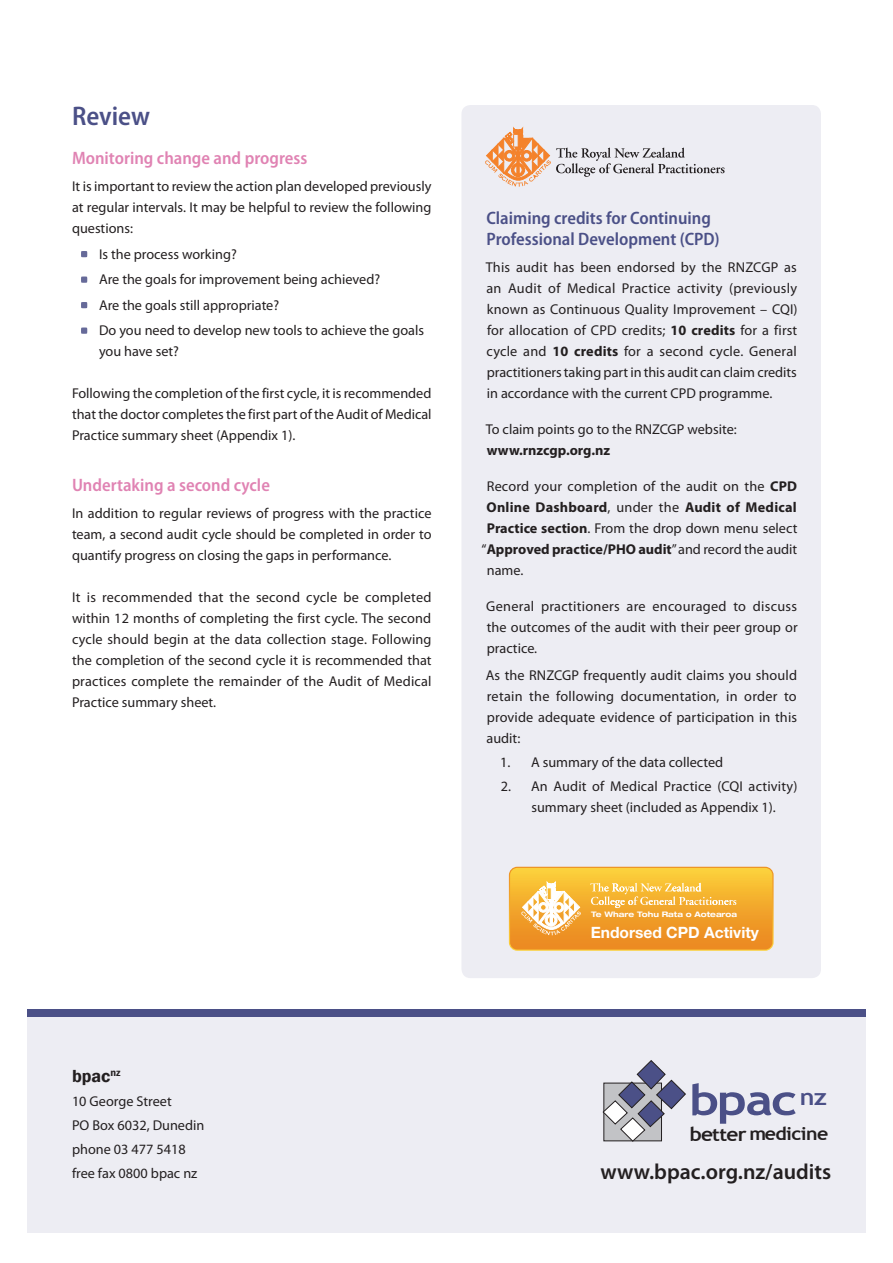
<style>
.page{position:relative;width:893px;height:1263px;background:#fff}
.page>*{position:absolute;margin:0;border:0;box-sizing:border-box;transform-origin:0 0}
.t1{font:700 42.6px "Trebuchet MS";color:#4b5087;scale:1.2 1}
.Heading_1{font:600 semi-condensed 27px "Myriad Pro";color:#4b5087}
.Heading_1-2{font:600 21.9px "Myriad Pro";color:#231f20}
.t2{font:700 18.15px "Trebuchet MS";letter-spacing:-.03em;color:#231f20;scale:1.08 1}
.Heading_2{font:600 semi-condensed 18px/21px "Myriad Pro";color:#4b5087}
.Heading_2-2{font:600 semi-condensed 18px "Myriad Pro";color:#e083b3}
.Body{font:600 18px "Franklin Gothic";color:#231f20}
.t3{font:700 15.6px "Helvetica Neue";color:#fff}
.Body-2{font:14.25px/21px "Myriad Pro";color:#231f20;text-align:justify}
.Bullet_List{font:14.25px/21px "Myriad Pro";color:#231f20}
.Indeneted_List{font:14.25px/21px "Myriad Pro";color:#231f20}
.Body-3{font:700 14.25px "Myriad Pro";color:#231f20}
.t4{font:700 expanded 7.65px "Helvetica Neue";color:#fff}
.s1{font-weight:700}
.s2{font-weight:400}
.s3{font-size:19.35px}
</style>
<div class="page">
<div style="left:27px;top:1009px;width:839px;height:224px;background:#ededf3"></div>
<div style="left:27px;top:1009px;width:839px;height:8px;background:#4b5087"></div>
<svg style="left:602px;top:1060px;width:84px;height:82px"></svg>
<div style="left:461px;top:105px;width:360px;height:873px;background:#ededf3;border-radius:9px"></div>
<svg style="left:485px;top:128px;width:240px;height:59px"></svg>
<svg style="left:509px;top:867px;width:265px;height:84px;background:#f3b140"></svg>
<svg style="left:81px;top:251px;width:6px;height:6px"></svg>
<svg style="left:81px;top:276px;width:6px;height:7px"></svg>
<svg style="left:81px;top:302px;width:6px;height:6px"></svg>
<svg style="left:81px;top:327px;width:6px;height:7px"></svg>
<p class="Heading_1" style="left:72px;top:101px;width:80px">Review</p>
<p class="Heading_2-2" style="left:72px;top:148px;width:237px">Monitoring change and progress</p>
<p class="Body-2" style="left:72px;top:176px;width:361px">It is important to review the action plan developed previously at regular intervals. It may be helpful to review the following questions:</p>
<p class="Bullet_List" style="left:99px;top:243px;width:139px">Is the process working?</p>
<p class="Bullet_List" style="left:99px;top:269px;width:283px">Are the goals for improvement being achieved?</p>
<p class="Bullet_List" style="left:99px;top:294px;width:182px">Are the goals still appropriate?</p>
<p class="Bullet_List" style="left:99px;top:320px;width:327px">Do you need to develop new tools to achieve the goals you have set?</p>
<p class="Body-2" style="left:72px;top:383px;width:361px">Following the completion of the first cycle, it is recommended that the doctor completes the first part of the Audit of Medical Practice summary sheet (Appendix 1).</p>
<p class="Heading_2-2" style="left:72px;top:475px;width:199px">Undertaking a second cycle</p>
<p class="Body-2" style="left:72px;top:503px;width:361px">In addition to regular reviews of progress with the practice team, a second audit cycle should be completed in order to quantify progress on closing the gaps in performance.</p>
<p class="Body-2" style="left:72px;top:587px;width:361px">It is recommended that the second cycle be completed within 12 months of completing the first cycle. The second cycle should begin at the data collection stage. Following the completion of the second cycle it is recommended that practices complete the remainder of the Audit of Medical Practice summary sheet.</p>
<p class="Heading_2" style="left:486px;top:208px;width:235px">Claiming credits for Continuing<br>Professional Development (CPD)</p>
<p class="Body-2" style="left:486px;top:257px;width:313px">This audit has been endorsed by the RNZCGP as an Audit of Medical Practice activity (previously known as Continuous Quality Improvement – CQI) for allocation of CPD credits; <span class="s1">10 credits</span> for a first cycle and <span class="s1">10 credits</span> for a second cycle. General practitioners taking part in this audit can claim credits in accordance with the current CPD programme.</p>
<p class="Body-2" style="left:486px;top:419px;width:253px">To claim points go to the RNZCGP website:</p>
<p class="Body-3" style="left:487px;top:441px;width:125px">www.rnzcgp.org.nz</p>
<p class="Body-2" style="left:487px;top:476px;width:312px">Record your completion of the audit on the <span class="s1">CPD</span></p>
<p class="Body-3" style="left:486px;top:498px;width:312px">Online Dashboard<span class="s2">, under the</span> Audit of Medical</p>
<p class="Body-2" style="left:487px;top:518px;width:312px"><span class="s1">Practice section</span>. From the drop down menu select</p>
<p class="Body-3" style="left:482px;top:540px;width:317px"><span class="s2">“</span>Approved practice/PHO audit<span class="s2">” and record the audit</span></p>
<p class="Body-2" style="left:487px;top:560px;width:38px">name.</p>
<p class="Body-2" style="left:486px;top:596px;width:313px">General practitioners are encouraged to discuss the outcomes of the audit with their peer group or practice.</p>
<p class="Body-2" style="left:486px;top:665px;width:313px">As the RNZCGP frequently audit claims you should retain the following documentation, in order to provide adequate evidence of participation in this audit:</p>
<p class="Indeneted_List" style="left:500px;top:752px;width:225px">1. A summary of the data collected</p>
<p class="Indeneted_List" style="left:531px;top:776px;width:268px;text-indent:-31px">2. An Audit of Medical Practice (CQI activity) summary sheet (included as Appendix 1).</p>
<p class="t4" style="left:591px;top:909px;width:148px">Te Whare Tohu Rata o Aotearoa</p>
<p class="t3" style="left:591px;top:923px;width:170px">Endorsed CPD Activity</p>
<p class="Body" style="left:72px;top:1065px;width:50px">bpac<sup>nz</sup></p>
<p class="Body-2" style="left:72px;top:1090px;width:101px">10 George Street</p>
<p class="Body-2" style="left:72px;top:1114px;width:134px">PO Box 6032, Dunedin</p>
<p class="Body-2" style="left:72px;top:1138px;width:115px">phone 03 477 5418</p>
<p class="Body-2" style="left:72px;top:1162px;width:127px">free fax 0800 bpac nz</p>
<h1 class="t1" style="left:689px;top:1073px;width:116px">bpac<sup>nz</sup></h1>
<p class="t2" style="left:690px;top:1122px;width:130px"><span class="s3">be</span>tt<span class="s3">er</span> medicine</p>
<p class="Heading_1-2" style="left:600px;top:1158px;width:232px">www.bpac.org.nz/audits</p>
</div>
